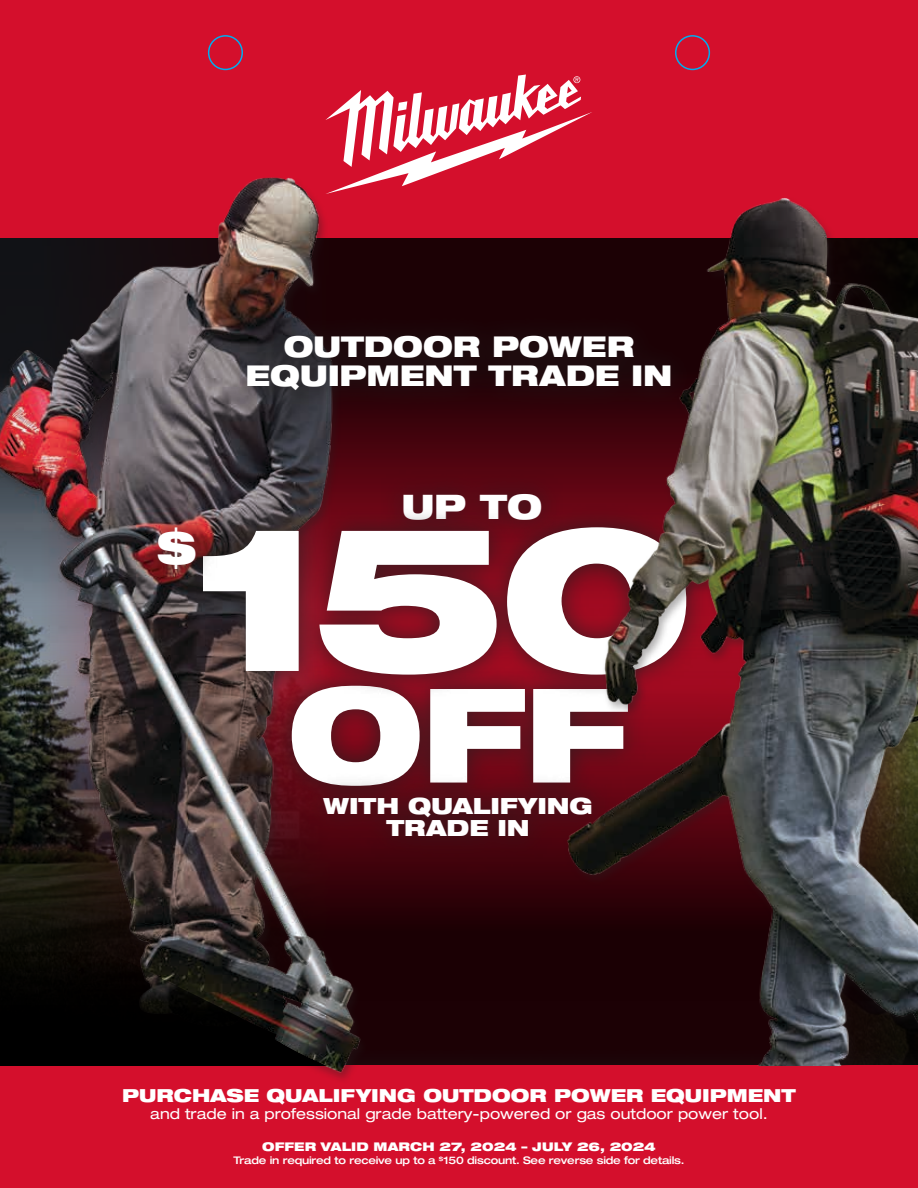
<style>
.page{position:relative;width:918px;height:1188px;background:#d40f2c}
.page>*{position:absolute;margin:0;border:0;box-sizing:border-box;transform-origin:0 0}
.t1{font:900 expanded 201.75px "Helvetica Neue LT Std";color:#fff}
.t2{font:900 expanded 130.95px "Helvetica Neue LT Std";color:#fff}
.t3{font:900 expanded 45.45px "Helvetica Neue LT Std";color:#fff}
.t4{font:900 expanded 33.9px "Helvetica Neue LT Std";color:#fff}
.t5{font:900 expanded 28.8px/28.8px "Helvetica Neue LT Std";color:#fff;text-align:center}
.t6{font:900 expanded 22.35px/22.4px "Helvetica Neue LT Std";letter-spacing:-.005em;color:#fff;text-align:center}
.t7{font:900 expanded 18px "Helvetica Neue LT Std";color:#fff}
.t8{font:expanded 15px "Helvetica Neue LT Std";color:#fff}
.t9{font:900 expanded 12px "Helvetica Neue LT Std";letter-spacing:.005em;color:#fff}
.t10{font:500 expanded 10.5px "Helvetica Neue LT Std";letter-spacing:-.02em;color:#fff}
</style>
<div class="page">
<svg style="left:325px;top:75px;width:267px;height:90px"></svg>
<svg style="left:459px;top:239px;width:79px;height:762px;background:#290107"></svg>
<img style="left:0;top:164px;width:459px;height:916px">
<div style="left:222px;top:311px;width:474px;height:103px;background:#231f20;opacity:.8"></div>
<div style="left:268px;top:661px;width:384px;height:149px;background:#231f20;opacity:.8"></div>
<div style="left:380px;top:470px;width:185px;height:73px;background:#570714"></div>
<div style="left:178px;top:503px;width:532px;height:196px;background:#231f20;opacity:.8"></div>
<div style="left:134px;top:504px;width:86px;height:87px;background:#231f20;opacity:.8"></div>
<div style="left:300px;top:773px;width:316px;height:88px;background:#231f20;opacity:.8"></div>
<img style="left:538px;top:198px;width:380px;height:868px">
<svg style="left:0;top:951px;width:326px;height:115px;background:#12110f"></svg>
<div style="left:208px;top:35px;width:35px;height:35px;border:2px solid #00aeef;border-radius:50%"></div>
<div style="left:675px;top:35px;width:35px;height:35px;border:2px solid #00aeef;border-radius:50%"></div>
<h3 class="t5" style="left:246px;top:331px;width:428px">OUTDOOR POWER<br>EQUIPMENT TRADE IN</h3>
<h3 class="t4" style="left:402px;top:485px;width:142px">UP TO</h3>
<h1 class="t1" style="left:190px;top:467px;width:506px">150</h1>
<h3 class="t3" style="left:155px;top:518px;width:45px">$</h3>
<h2 class="t2" style="left:288px;top:650px;width:342px">OFF</h2>
<h3 class="t6" style="left:323px;top:794px;width:271px">WITH QUALIFYING<br>TRADE IN</h3>
<h3 class="t7" style="left:122px;top:1084px;width:675px">PURCHASE QUALIFYING OUTDOOR POWER EQUIPMENT</h3>
<h3 class="t8" style="left:150px;top:1104px;width:619px">and trade in a professional grade battery-powered or gas outdoor power tool.</h3>
<p class="t9" style="left:262px;top:1139px;width:395px">OFFER VALID MARCH 27, 2024 – JULY 26, 2024</p>
<p class="t10" style="left:233px;top:1154px;width:453px">Trade in required to receive up to a <sup>$</sup>150 discount. See reverse side for details.</p>
</div>
